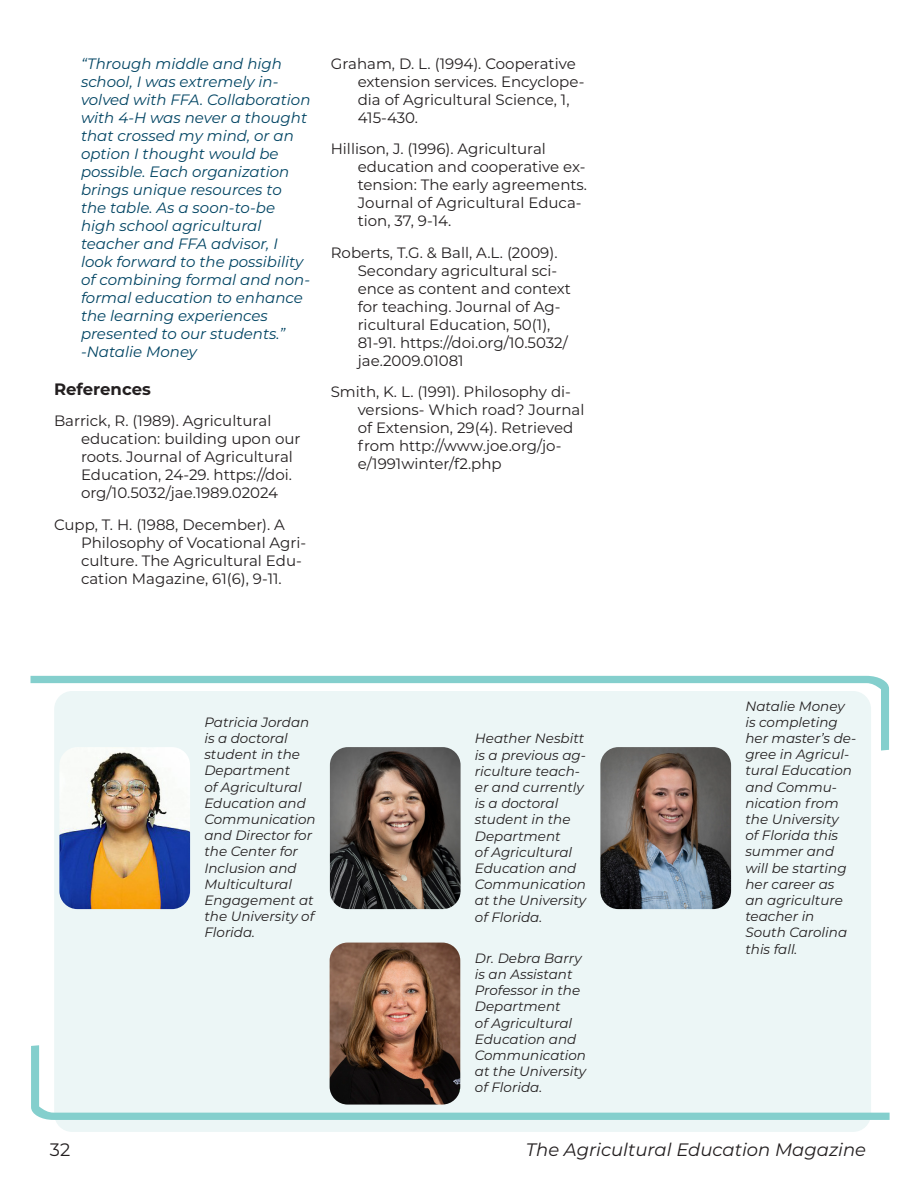
<style>
.page{position:relative;width:918px;height:1188px;background:#fff}
.page>*{position:absolute;margin:0;border:0;box-sizing:border-box;transform-origin:0 0}
.t1{font:italic 18px "Montserrat";color:#231f20}
.t2{font:18px "Montserrat";color:#231f20}
.References_Subhead{font:700 16.5px "Montserrat";color:#231f20}
.Story_References{font:15px/18px "Montserrat";color:#231f20}
.Student_Quotes{font:italic 15px/18px "Montserrat";color:#004463}
.Author_Bios{font:italic 13.5px/16.2px "Montserrat";color:#231f20}
</style>
<div class="page">
<div style="left:54px;top:691px;width:817px;height:441px;background:#ecf6f6;border-radius:18px"></div>
<img style="left:59px;top:751px;width:131px;height:158px">
<img style="left:330px;top:751px;width:131px;height:158px">
<img style="left:600px;top:751px;width:131px;height:158px">
<img style="left:330px;top:943px;width:130px;height:102px">
<svg style="left:31px;top:676px;width:858px;height:75px"></svg>
<svg style="left:31px;top:1045px;width:858px;height:75px"></svg>
<p class="Student_Quotes" style="left:81px;top:54px;width:231px">“Through middle and high school, I was extremely in&shy;volved with FFA. Collaboration with 4-H was never a thought that crossed my mind, or an option I thought would be possible. Each organization brings unique resources to the table. As a soon-to-be high school agricultural teacher and FFA advisor, I look forward to the possibility of combining formal and non&shy;formal education to enhance the learning experiences presented to our students.” -Natalie Money</p>
<p class="References_Subhead" style="left:54px;top:377px;width:98px">References</p>
<p class="Story_References" style="left:81px;top:411px;width:221px;text-indent:-27px">Barrick, R. (1989). Agricultural education: building upon our roots. Journal of Agricultural<br>Education, 24-29. https://doi. org/10.5032/jae.1989.02024</p>
<p class="Story_References" style="left:81px;top:515px;width:227px;text-indent:-27px">Cupp, T. H. (1988, December). A<br>Philosophy of Vocational Agri&shy;culture. The Agricultural Edu&shy;cation Magazine, 61(6), 9-11.</p>
<p class="Story_References" style="left:358px;top:54px;width:228px;text-indent:-27px">Graham, D. L. (1994). Cooperative extension services. Encyclope&shy;dia of Agricultural Science, 1,<br>415-430.</p>
<p class="Story_References" style="left:358px;top:139px;width:231px;text-indent:-27px">Hillison, J. (1996). Agricultural education and cooperative ex&shy;tension: The early agreements.<br>Journal of Agricultural Educa&shy;tion, 37, 9-14.</p>
<p class="Story_References" style="left:358px;top:243px;width:215px;text-indent:-27px">Roberts, T.G. &amp; Ball, A.L. (2009).<br>Secondary agricultural sci&shy;ence as content and context for teaching. Journal of Ag&shy;ricultural Education, 50(1),<br>81-91. https://doi.org/10.5032/ jae.2009.01081</p>
<p class="Story_References" style="left:358px;top:382px;width:228px;text-indent:-27px">Smith, K. L. (1991). Philosophy di&shy;versions- Which road? Journal of Extension, 29(4). Retrieved from http://www.joe.org/jo&shy;e/1991winter/f2.php</p>
<p class="Author_Bios" style="left:204px;top:713px;width:113px">Patricia Jordan is a doctoral student in the<br>Department<br>of Agricultural<br>Education and<br>Communication and Director for the Center for<br>Inclusion and<br>Multicultural<br>Engagement at the University of<br>Florida.</p>
<p class="Author_Bios" style="left:475px;top:730px;width:113px">Heather Nesbitt is a previous ag&shy;riculture teach&shy;er and currently is a doctoral student in the<br>Department<br>of Agricultural<br>Education and<br>Communication at the University of Florida.</p>
<p class="Author_Bios" style="left:475px;top:949px;width:113px">Dr. Debra Barry is an Assistant<br>Professor in the<br>Department<br>of Agricultural<br>Education and<br>Communication at the University of Florida.</p>
<p class="Author_Bios" style="left:745px;top:697px;width:112px">Natalie Money is completing her master’s de&shy;gree in Agricul&shy;tural Education and Commu&shy;nication from the University<br>of Florida this summer and will be starting her career as<br>an agriculture teacher in<br>South Carolina this fall.</p>
<p class="t2" style="left:50px;top:1137px;width:22px">32</p>
<p class="t1" style="left:526px;top:1137px;width:342px">The Agricultural Education Magazine</p>
</div>
